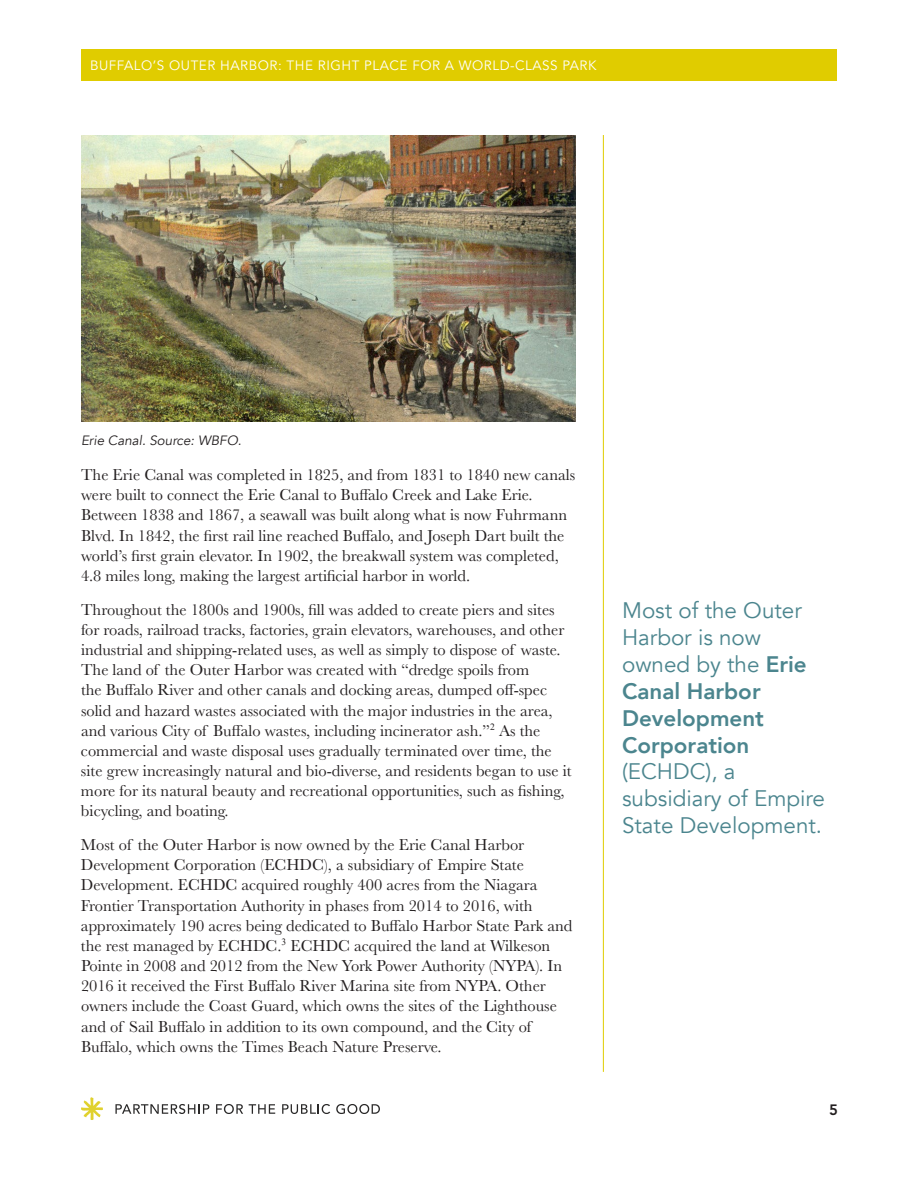
<style>
.page{position:relative;width:918px;height:1188px;background:#fff}
.page>*{position:absolute;margin:0;border:0;box-sizing:border-box;transform-origin:0 0}
.t1{font:800 22.35px/26.8px "Avenir";color:#4b858e}
.t2{font:22.35px/26.8px "Avenir";color:#4b858e}
.t3{font:16.5px/20.1px "Baskerville";color:#231f20}
.t4{font:800 15px "Avenir LT Std";color:#231f20}
.t5{font:13.5px "Avenir LT Std";letter-spacing:.04em;color:#fff}
.t6{font:italic 13.5px "Avenir";color:#231f20}
.s1{font-weight:400}
</style>
<div class="page">
<div style="left:81px;top:50px;width:756px;height:31px;background:#e0cc00"></div>
<svg style="left:115px;top:1104px;width:94px;height:10px"></svg>
<svg style="left:216px;top:1104px;width:27px;height:10px"></svg>
<svg style="left:249px;top:1104px;width:26px;height:10px"></svg>
<svg style="left:282px;top:1104px;width:48px;height:10px"></svg>
<svg style="left:336px;top:1104px;width:44px;height:10px"></svg>
<svg style="left:81px;top:1097px;width:22px;height:23px"></svg>
<hr style="left:603px;top:135px;width:1px;height:937px;background:#e0cc00">
<img style="left:81px;top:135px;width:495px;height:286px">
<p class="t5" style="left:90px;top:58px;width:508px">BUFFALO’S OUTER HARBOR: THE RIGHT PLACE FOR A WORLD-CLASS PARK</p>
<p class="t6" style="left:81px;top:432px;width:162px">Erie Canal. Source: WBFO.</p>
<p class="t3" style="left:81px;top:465px;width:496px">The Erie Canal was completed in 1825, and from 1831 to 1840 new canals were built to connect the Erie Canal to Buffalo Creek and Lake Erie.<br>Between 1838 and 1867, a seawall was built along what is now Fuhrmann Blvd. In 1842, the first rail line reached Buffalo, and Joseph Dart built the world’s first grain elevator. In 1902, the breakwall system was completed, 4.8 miles long, making the largest artificial harbor in world.</p>
<p class="t3" style="left:81px;top:600px;width:492px">Throughout the 1800s and 1900s, fill was added to create piers and sites for roads, railroad tracks, factories, grain elevators, warehouses, and other industrial and shipping-related uses, as well as simply to dispose of waste.<br>The land of the Outer Harbor was created with “dredge spoils from<br>the Buffalo River and other canals and docking areas, dumped off-spec solid and hazard wastes associated with the major industries in the area, and various City of Buffalo wastes, including incinerator ash.”<sup>2</sup> As the commercial and waste disposal uses gradually terminated over time, the site grew increasingly natural and bio-diverse, and residents began to use it more for its natural beauty and recreational opportunities, such as fishing, bicycling, and boating.</p>
<p class="t3" style="left:81px;top:835px;width:493px">Most of the Outer Harbor is now owned by the Erie Canal Harbor Development Corporation (ECHDC), a subsidiary of Empire State Development. ECHDC acquired roughly 400 acres from the Niagara Frontier Transportation Authority in phases from 2014 to 2016, with approximately 190 acres being dedicated to Buffalo Harbor State Park and the rest managed by ECHDC.<sup>3</sup> ECHDC acquired the land at Wilkeson Pointe in 2008 and 2012 from the New York Power Authority (NYPA). In 2016 it received the First Buffalo River Marina site from NYPA. Other owners include the Coast Guard, which owns the sites of the Lighthouse and of Sail Buffalo in addition to its own compound, and the City of Buffalo, which owns the Times Beach Nature Preserve.</p>
<h1 class="t1" style="left:622px;top:597px;width:186px"><span class="s1">Most of the Outer<br>Harbor is now owned by the</span> Erie<br>Canal Harbor<br>Development<br>Corporation</h1>
<h1 class="t2" style="left:622px;top:759px;width:204px">(ECHDC), a subsidiary of Empire<br>State Development.</h1>
<p class="t4" style="left:829px;top:1101px;width:10px">5</p>
</div>
